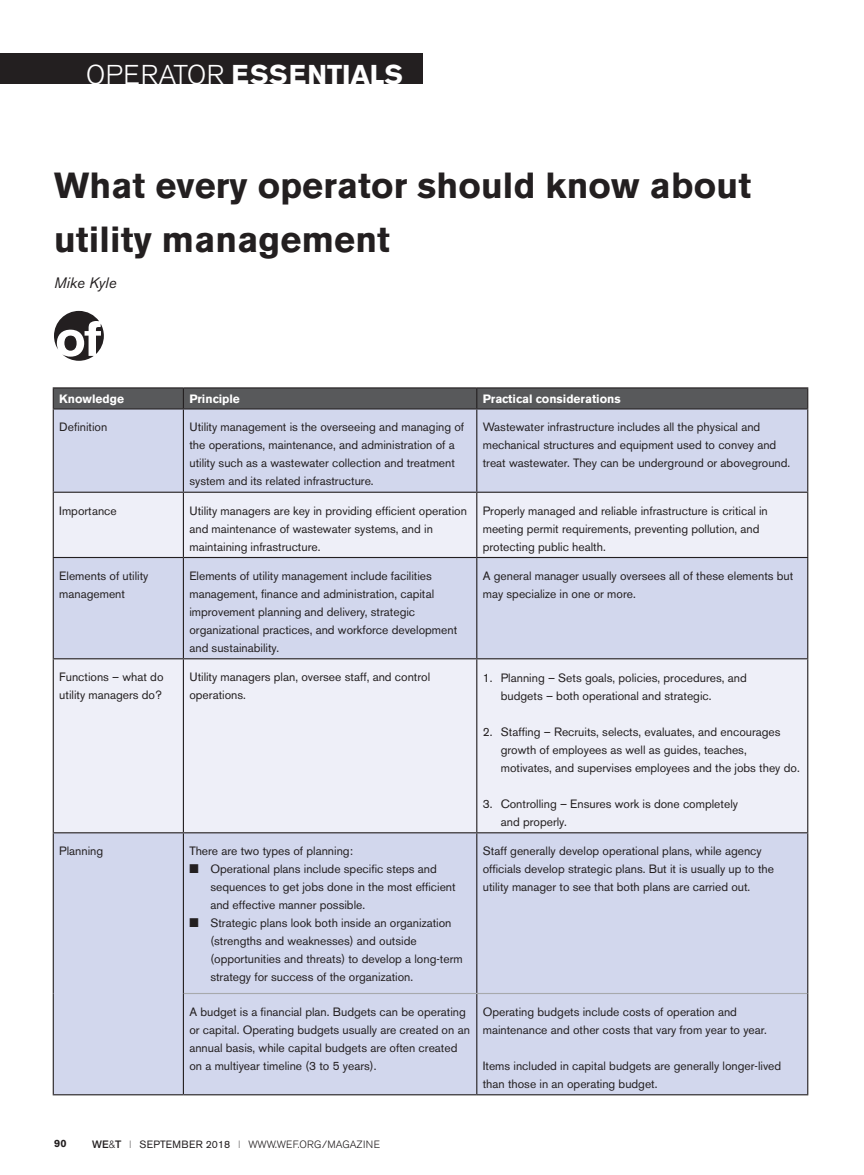
<style>
.page{position:relative;width:864px;height:1175px;background:#fff}
.page>*{position:absolute;margin:0;border:0;box-sizing:border-box;transform-origin:0 0}
.t1{font:700 36px/54px "Akzidenz Grotesk BE";letter-spacing:.005em;color:#231f20}
.t2{font:700 27px "Akzidenz Grotesk BE";color:#fff}
.t3{font:300 27px "Akzidenz Grotesk BE";letter-spacing:.02em;color:#fff}
.t4{font:italic 15px "Akzidenz Grotesk BE";color:#231f20}
.t5{font:12px/18px "Akzidenz Grotesk BE";color:#231f20}
.t6{font:700 12px "Akzidenz Grotesk BE";color:#fff}
.t7{font:300 10.5px "Akzidenz Grotesk BE";color:#231f20}
.t8{font:700 10.5px "Akzidenz Grotesk BE";color:#231f20;scale:1.04 1}
.s1{font-weight:700}
.s2{font-weight:300}
.s3{font-family:"Helvetica Neue LT";font-weight:500}
.s4{font-family:"Helvetica Neue LT"}
.s5{font-weight:400}
</style>
<div class="page">
<div style="left:0;top:53px;width:423px;height:30px;background:#231f20"></div>
<svg style="left:54px;top:311px;width:50px;height:50px"></svg>
<div style="left:54px;top:409px;width:753px;height:685px;background:#d2d7ed"></div>
<svg style="left:54px;top:493px;width:753px;height:339px;background:#e5e7f4"></svg>
<hr style="left:53px;top:409px;width:1px;height:82px;background:#231f20">
<hr style="left:183px;top:409px;width:1px;height:82px;background:#231f20">
<hr style="left:476px;top:409px;width:1px;height:82px;background:#231f20">
<hr style="left:807px;top:409px;width:1px;height:82px;background:#231f20">
<hr style="left:53px;top:491px;width:130px;height:2px;background:#231f20">
<hr style="left:53px;top:493px;width:1px;height:64px;background:#231f20">
<hr style="left:183px;top:491px;width:294px;height:2px;background:#231f20">
<hr style="left:183px;top:493px;width:1px;height:64px;background:#231f20">
<hr style="left:477px;top:491px;width:331px;height:2px;background:#231f20">
<hr style="left:476px;top:493px;width:1px;height:64px;background:#231f20">
<hr style="left:807px;top:493px;width:1px;height:64px;background:#231f20">
<hr style="left:53px;top:557px;width:130px;height:1px;background:#231f20">
<hr style="left:53px;top:558px;width:1px;height:100px;background:#231f20">
<hr style="left:183px;top:557px;width:294px;height:1px;background:#231f20">
<hr style="left:183px;top:558px;width:1px;height:100px;background:#231f20">
<hr style="left:477px;top:557px;width:331px;height:1px;background:#231f20">
<hr style="left:476px;top:558px;width:1px;height:100px;background:#231f20">
<hr style="left:807px;top:558px;width:1px;height:100px;background:#231f20">
<hr style="left:53px;top:658px;width:130px;height:1px;background:#231f20">
<hr style="left:53px;top:659px;width:1px;height:173px;background:#231f20">
<hr style="left:183px;top:658px;width:294px;height:1px;background:#231f20">
<hr style="left:183px;top:659px;width:1px;height:173px;background:#231f20">
<hr style="left:477px;top:658px;width:331px;height:1px;background:#231f20">
<hr style="left:476px;top:659px;width:1px;height:173px;background:#231f20">
<hr style="left:807px;top:659px;width:1px;height:173px;background:#231f20">
<hr style="left:53px;top:832px;width:130px;height:1px;background:#231f20">
<hr style="left:53px;top:833px;width:1px;height:160px;background:#231f20">
<hr style="left:183px;top:832px;width:294px;height:1px;background:#231f20">
<hr style="left:183px;top:833px;width:1px;height:160px;background:#231f20">
<hr style="left:477px;top:832px;width:331px;height:1px;background:#231f20">
<hr style="left:476px;top:833px;width:1px;height:160px;background:#231f20">
<hr style="left:807px;top:833px;width:1px;height:160px;background:#231f20">
<hr style="left:53px;top:993px;width:1px;height:101px;background:#231f20">
<hr style="left:53px;top:1094px;width:130px;height:1px;background:#231f20">
<hr style="left:53px;top:387px;width:130px;height:1px;background:#231f20">
<hr style="left:183px;top:387px;width:294px;height:1px;background:#231f20">
<hr style="left:477px;top:387px;width:331px;height:1px;background:#231f20">
<div style="left:53px;top:388px;width:755px;height:20px;background:#58595b"></div>
<hr style="left:53px;top:408px;width:130px;height:1px;background:#231f20">
<hr style="left:183px;top:408px;width:294px;height:1px;background:#231f20">
<hr style="left:477px;top:408px;width:331px;height:1px;background:#231f20">
<hr style="left:184px;top:993px;width:293px;height:1px;background:#a7a9ac">
<hr style="left:477px;top:993px;width:330px;height:1px;background:#a7a9ac">
<hr style="left:183px;top:993px;width:1px;height:101px;background:#231f20">
<hr style="left:476px;top:994px;width:1px;height:100px;background:#231f20">
<hr style="left:807px;top:993px;width:1px;height:101px;background:#231f20">
<hr style="left:183px;top:1094px;width:294px;height:1px;background:#231f20">
<hr style="left:477px;top:1094px;width:331px;height:1px;background:#231f20">
<h2 class="t3" style="left:86px;top:59px;width:264px">PROBLEM <span class="s1">SOLV RS</span></h2>
<h2 class="t2" style="left:86px;top:59px;width:318px"><span class="s2">OPERATOR</span> ESSENTIALS</h2>
<h1 class="t1" style="left:54px;top:159px;width:699px">What every operator should know about utility management</h1>
<p class="t4" style="left:54px;top:274px;width:64px">Mike Kyle</p>
<p class="t6" style="left:59px;top:392px;width:66px">Knowledge</p>
<p class="t6" style="left:189px;top:392px;width:52px">Principle</p>
<p class="t6" style="left:483px;top:392px;width:140px">Practical considerations</p>
<p class="t5" style="left:59px;top:418px;width:49px">Definition</p>
<p class="t5" style="left:189px;top:418px;width:276px">Utility management is the overseeing and managing of the operations, maintenance, and administration of a utility such as a wastewater collection and treatment system and its related infrastructure.</p>
<p class="t5" style="left:483px;top:418px;width:309px">Wastewater infrastructure includes all the physical and mechanical structures and equipment used to convey and treat wastewater. They can be underground or aboveground.</p>
<p class="t5" style="left:59px;top:501px;width:59px">Importance</p>
<p class="t5" style="left:189px;top:501px;width:279px">Utility managers are key in providing efficient operation and maintenance of wastewater systems, and in maintaining infrastructure.</p>
<p class="t5" style="left:483px;top:501px;width:287px">Properly managed and reliable infrastructure is critical in meeting permit requirements, preventing pollution, and protecting public health.</p>
<p class="t5" style="left:59px;top:567px;width:91px">Elements of utility management</p>
<p class="t5" style="left:189px;top:567px;width:269px">Elements of utility management include facilities management, finance and administration, capital improvement planning and delivery, strategic organizational practices, and workforce development and sustainability.</p>
<p class="t5" style="left:483px;top:567px;width:312px">A general manager usually oversees all of these elements but may specialize in one or more.</p>
<p class="t5" style="left:59px;top:668px;width:106px">Functions – what do utility managers do?</p>
<p class="t5" style="left:189px;top:668px;width:242px">Utility managers plan, oversee staff, and control operations.</p>
<p class="t5" style="left:501px;top:669px;width:247px;text-indent:-18px">1. Planning – Sets goals, policies, procedures, and budgets – both operational and strategic.</p>
<p class="t5" style="left:501px;top:723px;width:300px;text-indent:-18px">2. Staffing – Recruits, selects, evaluates, and encourages growth of employees as well as guides, teaches, motivates, and supervises employees and the jobs they do.</p>
<p class="t5" style="left:501px;top:795px;width:239px;text-indent:-18px">3. Controlling – Ensures work is done completely and properly.</p>
<p class="t5" style="left:59px;top:842px;width:45px">Planning</p>
<p class="t5" style="left:189px;top:842px;width:165px">There are two types of planning:</p>
<p class="t5" style="left:210px;top:860px;width:247px;text-indent:-21px">■ Operational plans include specific steps and sequences to get jobs done in the most efficient and effective manner possible.</p>
<p class="t5" style="left:210px;top:914px;width:254px;text-indent:-21px">■ Strategic plans look both inside an organization (strengths and weaknesses) and outside (opportunities and threats) to develop a long-term strategy for success of the organization.</p>
<p class="t5" style="left:483px;top:842px;width:293px">Staff generally develop operational plans, while agency officials develop strategic plans. But it is usually up to the utility manager to see that both plans are carried out.</p>
<p class="t5" style="left:189px;top:1002px;width:282px">A budget is a financial plan. Budgets can be operating or capital. Operating budgets usually are created on an annual basis, while capital budgets are often created on a multiyear timeline (3 to 5 years).</p>
<p class="t5" style="left:483px;top:1002px;width:286px">Operating budgets include costs of operation and maintenance and other costs that vary from year to year.</p>
<p class="t5" style="left:483px;top:1056px;width:300px">Items included in capital budgets are generally longer-lived than those in an operating budget.</p>
<p class="t8" style="left:54px;top:1137px;width:14px">90</p>
<p class="t7" style="left:92px;top:1138px;width:290px"><span class="s3">WE</span><span class="s4">&amp;</span><span class="s3">T</span> <span class="s5">l SEPTEMBER 2018 l</span> WWW.WEF.ORG/MAGAZINE</p>
</div>
